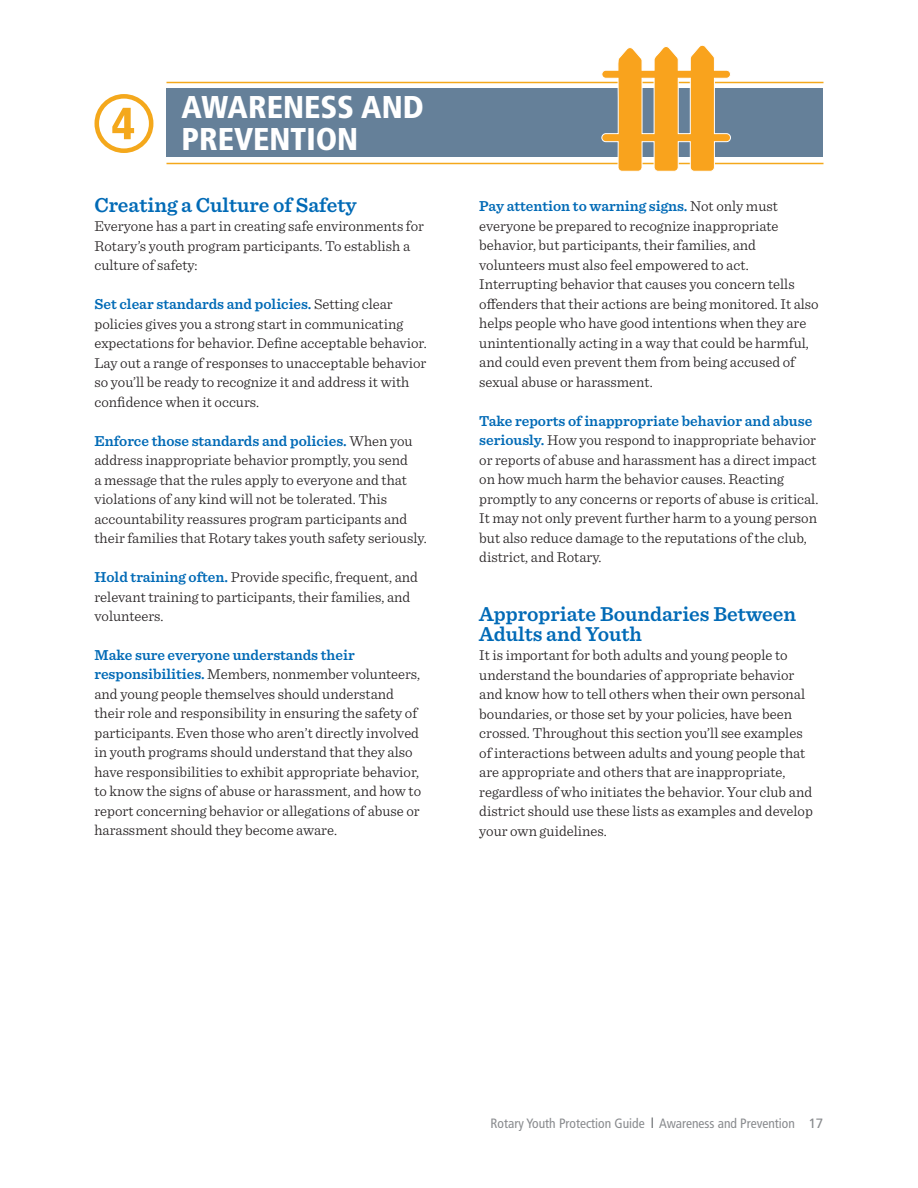
<style>
.page{position:relative;width:918px;height:1188px;background:#fff}
.page>*{position:absolute;margin:0;border:0;box-sizing:border-box;transform-origin:0 0}
.t1{font:900 condensed 31.5px/31.5px "Frutiger LT Std";color:#fff}
.t2{font:600 21px/19.5px "Sentinel";color:#016ab6}
.t3{font:300 15px/19.5px "Sentinel";color:#231f20}
.t4{font:condensed 13.5px "Frutiger LT Std";color:#898b8e}
.s1{font-weight:600;color:#016ab6}
.s2{font-stretch:normal}
</style>
<div class="page">
<div style="left:166px;top:88px;width:658px;height:70px;background:#658099"></div>
<hr style="left:166px;top:163px;width:658px;height:1px;background:#f4a81c">
<hr style="left:166px;top:82px;width:658px;height:1px;background:#f4a81c">
<div style="left:94px;top:94px;width:59px;height:59px;border:5px solid #f4a81c;border-radius:50%"></div>
<svg style="left:112px;top:108px;width:22px;height:31px"></svg>
<svg style="left:601px;top:45px;width:130px;height:127px"></svg>
<h1 class="t1" style="left:182px;top:91px;width:244px">AWARENESS AND<br>PREVENTION</h1>
<h2 class="t2" style="left:94px;top:194px;width:263px">Creating a Culture of Safety</h2>
<p class="t3" style="left:94px;top:215px;width:331px">Everyone has a part in creating safe environments for<br>Rotary’s youth program participants. To establish a culture of safety:</p>
<p class="t3" style="left:94px;top:293px;width:334px"><span class="s1">Set clear standards and policies.</span> Setting clear policies gives you a strong start in communicating expectations for behavior. Define acceptable behavior.<br>Lay out a range of responses to unacceptable behavior so you’ll be ready to recognize it and address it with confidence when it occurs.</p>
<p class="t3" style="left:94px;top:430px;width:334px"><span class="s1">Enforce those standards and policies.</span> When you address inappropriate behavior promptly, you send<br>a message that the rules apply to everyone and that violations of any kind will not be tolerated. This accountability reassures program participants and their families that Rotary takes youth safety seriously.</p>
<p class="t3" style="left:94px;top:566px;width:325px"><span class="s1">Hold training often.</span> Provide specific, frequent, and relevant training to participants, their families, and volunteers.</p>
<p class="t3" style="left:94px;top:644px;width:328px"><span class="s1">Make sure everyone understands their responsibilities.</span> Members, nonmember volunteers, and young people themselves should understand their role and responsibility in ensuring the safety of participants. Even those who aren’t directly involved in youth programs should understand that they also have responsibilities to exhibit appropriate behavior, to know the signs of abuse or harassment, and how to report concerning behavior or allegations of abuse or harassment should they become aware.</p>
<p class="t3" style="left:479px;top:196px;width:341px"><span class="s1">Pay attention to warning signs.</span> Not only must everyone be prepared to recognize inappropriate behavior, but participants, their families, and volunteers must also feel empowered to act.<br>Interrupting behavior that causes you concern tells offenders that their actions are being monitored. It also helps people who have good intentions when they are unintentionally acting in a way that could be harmful, and could even prevent them from being accused of sexual abuse or harassment.</p>
<p class="t3" style="left:479px;top:410px;width:341px"><span class="s1">Take reports of inappropriate behavior and abuse seriously.</span> How you respond to inappropriate behavior or reports of abuse and harassment has a direct impact on how much harm the behavior causes. Reacting promptly to any concerns or reports of abuse is critical.<br>It may not only prevent further harm to a young person but also reduce damage to the reputations of the club, district, and Rotary.</p>
<h2 class="t2" style="left:479px;top:603px;width:318px">Appropriate Boundaries Between<br>Adults and Youth</h2>
<p class="t3" style="left:479px;top:644px;width:335px">It is important for both adults and young people to understand the boundaries of appropriate behavior and know how to tell others when their own personal boundaries, or those set by your policies, have been crossed. Throughout this section you’ll see examples of interactions between adults and young people that are appropriate and others that are inappropriate, regardless of who initiates the behavior. Your club and district should use these lists as examples and develop your own guidelines.</p>
<p class="t4" style="left:491px;top:1115px;width:334px">Rotary Youth Protection Guide Awareness and Prevention <span class="s2">17</span></p>
</div>
